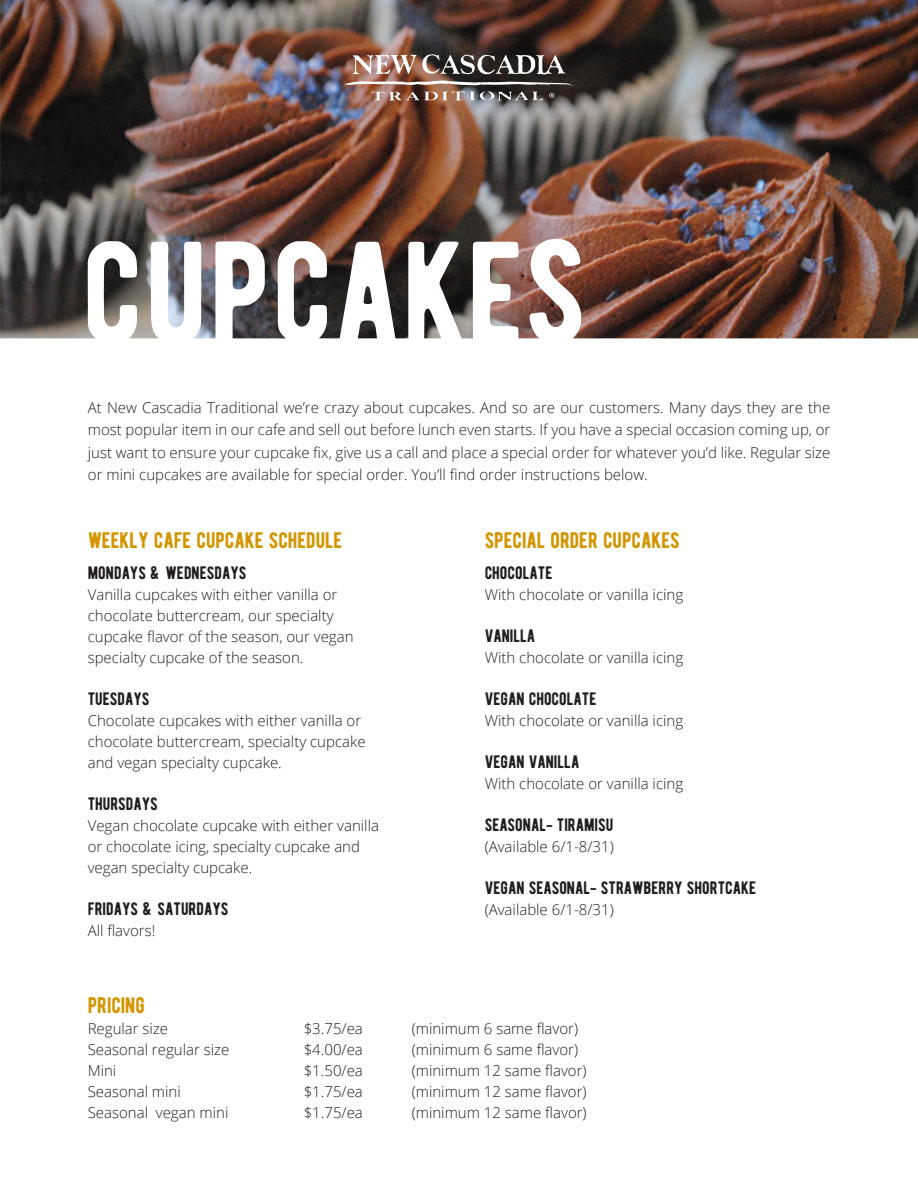
<style>
.page{position:relative;width:918px;height:1188px;background:#fff}
.page>*{position:absolute;margin:0;border:0;box-sizing:border-box;transform-origin:0 0}
.t1{font:22.5px "BERNIERREGULAR";color:#d49600}
.t2{font:18px "BERNIERREGULAR";color:#231f20}
.t3{font:300 15px/21px "Open Sans";color:#231f20}
</style>
<div class="page">
<img style="left:0;top:0;width:918px;height:339px">
<svg style="left:87px;top:241px;width:51px;height:98px"></svg>
<svg style="left:151px;top:241px;width:51px;height:98px"></svg>
<svg style="left:215px;top:241px;width:50px;height:98px"></svg>
<svg style="left:277px;top:241px;width:51px;height:98px"></svg>
<svg style="left:339px;top:242px;width:57px;height:97px"></svg>
<svg style="left:408px;top:241px;width:54px;height:98px"></svg>
<svg style="left:473px;top:242px;width:46px;height:97px"></svg>
<svg style="left:529px;top:235px;width:53px;height:104px"></svg>
<img style="left:353px;top:54px;width:212px;height:21px">
<img style="left:345px;top:81px;width:228px;height:20px">
<p class="t3" style="left:88px;top:395px;width:744px;line-height:22.5px;text-align:justify">At New Cascadia Traditional we’re crazy about cupcakes. And so are our customers. Many days they are the most popular item in our cafe and sell out before lunch even starts. If you have a special occasion coming up, or just want to ensure your cupcake fix, give us a call and place a special order for whatever you’d like. Regular size or mini cupcakes are available for special order. You’ll find order instructions below.</p>
<h1 class="t1" style="left:88px;top:521px;width:256px">WEEKLY CAFE CUPCAKE SCHEDULE</h1>
<p class="t2" style="left:88px;top:558px;width:160px">MONDAYS &amp; WEDNESDAYS</p>
<p class="t3" style="left:88px;top:584px;width:267px">Vanilla cupcakes with either vanilla or chocolate buttercream, our specialty cupcake flavor of the season, our vegan specialty cupcake of the season.</p>
<p class="t2" style="left:88px;top:684px;width:63px">TUESDAYS</p>
<p class="t3" style="left:88px;top:710px;width:279px">Chocolate cupcakes with either vanilla or chocolate buttercream, specialty cupcake and vegan specialty cupcake.</p>
<p class="t2" style="left:88px;top:789px;width:72px">THURSDAYS</p>
<p class="t3" style="left:88px;top:815px;width:293px">Vegan chocolate cupcake with either vanilla or chocolate icing, specialty cupcake and vegan specialty cupcake.</p>
<p class="t2" style="left:88px;top:894px;width:142px">FRIDAYS &amp; SATURDAYS</p>
<p class="t3" style="left:88px;top:920px;width:69px">All flavors!</p>
<h1 class="t1" style="left:485px;top:521px;width:197px">SPECIAL ORDER CUPCAKES</h1>
<p class="t2" style="left:485px;top:558px;width:69px">CHOCOLATE</p>
<p class="t3" style="left:485px;top:584px;width:200px">With chocolate or vanilla icing</p>
<p class="t2" style="left:485px;top:621px;width:52px">VANILLA</p>
<p class="t3" style="left:485px;top:647px;width:200px">With chocolate or vanilla icing</p>
<p class="t2" style="left:485px;top:684px;width:113px">VEGAN CHOCOLATE</p>
<p class="t3" style="left:485px;top:710px;width:200px">With chocolate or vanilla icing</p>
<p class="t2" style="left:485px;top:747px;width:96px">VEGAN VANILLA</p>
<p class="t3" style="left:485px;top:773px;width:200px">With chocolate or vanilla icing</p>
<p class="t2" style="left:485px;top:810px;width:130px">SEASONAL- TIRAMISU</p>
<p class="t3" style="left:485px;top:836px;width:131px">(Available 6/1-8/31)</p>
<p class="t2" style="left:485px;top:873px;width:273px">VEGAN SEASONAL- STRAWBERRY SHORTCAKE</p>
<p class="t3" style="left:485px;top:899px;width:131px">(Available 6/1-8/31)</p>
<h1 class="t1" style="left:88px;top:986px;width:59px">PRICING</h1>
<p class="t3" style="left:88px;top:1017px;width:82px">Regular size</p>
<p class="t3" style="left:304px;top:1017px;width:61px">$3.75/ea</p>
<p class="t3" style="left:412px;top:1017px;width:168px">(minimum 6 same flavor)</p>
<p class="t3" style="left:88px;top:1038px;width:143px">Seasonal regular size</p>
<p class="t3" style="left:304px;top:1038px;width:61px">$4.00/ea</p>
<p class="t3" style="left:412px;top:1038px;width:168px">(minimum 6 same flavor)</p>
<p class="t3" style="left:88px;top:1059px;width:30px">Mini</p>
<p class="t3" style="left:304px;top:1059px;width:61px">$1.50/ea</p>
<p class="t3" style="left:412px;top:1059px;width:176px">(minimum 12 same flavor)</p>
<p class="t3" style="left:88px;top:1080px;width:95px">Seasonal mini</p>
<p class="t3" style="left:304px;top:1080px;width:61px">$1.75/ea</p>
<p class="t3" style="left:412px;top:1080px;width:176px">(minimum 12 same flavor)</p>
<p class="t3" style="left:88px;top:1101px;width:142px">Seasonal vegan mini</p>
<p class="t3" style="left:304px;top:1101px;width:61px">$1.75/ea</p>
<p class="t3" style="left:412px;top:1101px;width:176px">(minimum 12 same flavor)</p>
</div>
